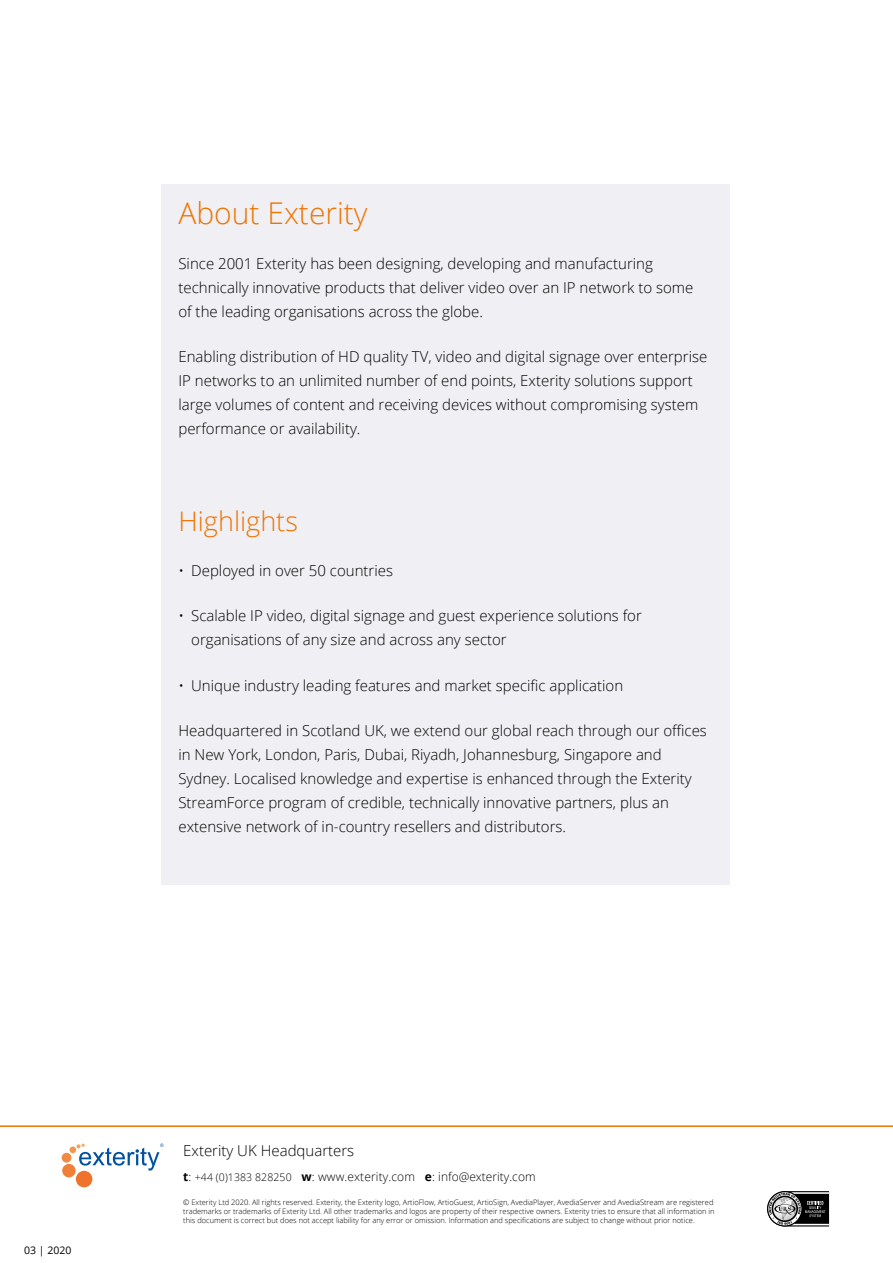
<style>
.page{position:relative;width:893px;height:1263px;background:#fff}
.page>*{position:absolute;margin:0;border:0;box-sizing:border-box;transform-origin:0 0}
.t1{font:300 30px "Open Sans";color:#ee7402}
.t2{font:300 27px "Open Sans";color:#ee7402}
.t3{font:300 15px/24px "Open Sans";color:#000}
.t4{font:300 12px "Open Sans";color:#000}
.t5{font:10.5px "Open Sans";color:#000}
.t6{font:300 7.5px/9px "Open Sans";color:#000}
.s1{font-weight:700}
.s2{font-size:10.5px}
</style>
<div class="page">
<div style="left:69px;top:1146px;width:7px;height:7px;background:#f49651;border-radius:50%"></div>
<div style="left:62px;top:1153px;width:9px;height:9px;background:#f18a44;border-radius:50%"></div>
<div style="left:62px;top:1164px;width:14px;height:13px;background:#f07f38;border-radius:50%"></div>
<div style="left:76px;top:1171px;width:16px;height:16px;background:#ee732c;border-radius:50%"></div>
<svg style="left:76px;top:1143px;width:88px;height:27px"></svg>
<svg style="left:767px;top:1191px;width:62px;height:35px;background:#646464"></svg>
<hr style="left:0;top:1125px;width:893px;height:2px;background:#ee7402">
<div style="left:161px;top:184px;width:569px;height:701px;background:#f0eff3"></div>
<h1 class="t1" style="left:178px;top:192px;width:191px">About Exterity</h1>
<p class="t3" style="left:178px;top:251px;width:516px">Since 2001 Exterity has been designing, developing and manufacturing technically innovative products that deliver video over an IP network to some of the leading organisations across the globe.</p>
<p class="t3" style="left:178px;top:344px;width:530px">Enabling distribution of HD quality TV, video and digital signage over enterprise IP networks to an unlimited number of end points, Exterity solutions support large volumes of content and receiving devices without compromising system performance or availability.</p>
<h2 class="t2" style="left:178px;top:502px;width:121px">Highlights</h2>
<p class="t3" style="left:178px;top:558px;width:216px">• Deployed in over 50 countries</p>
<p class="t3" style="left:191px;top:603px;width:452px;text-indent:-13px">• Scalable IP video, digital signage and guest experience solutions for organisations of any size and across any sector</p>
<p class="t3" style="left:178px;top:673px;width:446px">• Unique industry leading features and market specific application</p>
<p class="t3" style="left:178px;top:718px;width:530px">Headquartered in Scotland UK, we extend our global reach through our offices in New York, London, Paris, Dubai, Riyadh, Johannesburg, Singapore and Sydney. Localised knowledge and expertise is enhanced through the Exterity StreamForce program of credible, technically innovative partners, plus an extensive network of in-country resellers and distributors.</p>
<p class="t5" style="left:24px;top:1243px;width:49px">03 | 2020</p>
<p class="t3" style="left:183px;top:1138px;width:172px">Exterity UK Headquarters</p>
<p class="t4" style="left:183px;top:1169px;width:354px"><span class="s1">t</span>: <span class="s2">+44 (0)1383 828250</span> <span class="s1">w</span>: www.exterity.com <span class="s1">e</span>: info@exterity.com</p>
<p class="t6" style="left:183px;top:1197px;width:533px">© Exterity Ltd 2020. All rights reserved. Exterity, the Exterity logo, ArtioFlow, ArtioGuest, ArtioSign, AvediaPlayer, AvediaServer and AvediaStream are registered trademarks or trademarks of Exterity Ltd. All other trademarks and logos are property of their respective owners. Exterity tries to ensure that all information in this document is correct but does not accept liability for any error or omission. Information and specifications are subject to change without prior notice.</p>
</div>
